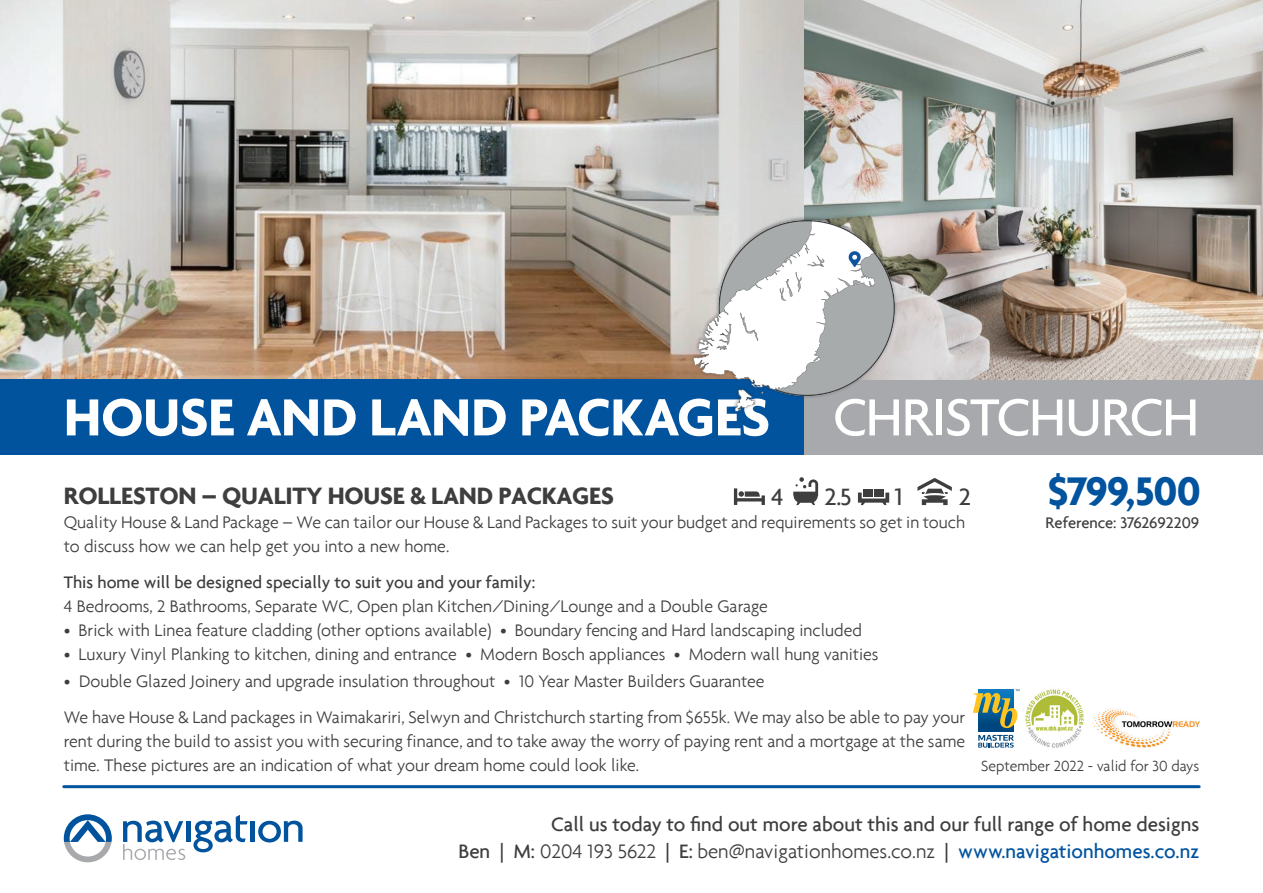
<style>
.page{position:relative;width:1263px;height:893px;background:#fff}
.page>*{position:absolute;margin:0;border:0;box-sizing:border-box;transform-origin:0 0}
.t1{font:700 56.4px "Agenda";letter-spacing:-.005em;color:#fff}
.t2{font:700 43.05px "Agenda";letter-spacing:-.03em;color:#01539e}
.t3{font:700 25.5px "Agenda";letter-spacing:-.01em;color:#3e3e3f}
.t4{font:500 25.35px "Agenda";color:#3e3e3f}
.t5{font:500 21px/27px "Agenda";color:#3e3e3f;text-align:right}
.t6{font:300 18px/24px "Agenda";color:#3e3e3f}
.t7{font:500 18px "Agenda";color:#3e3e3f}
.t8{font:500 16.5px "Agenda";color:#3e3e3f}
.t9{font:300 15.75px "Agenda";color:#3e3e3f}
.s1{font-weight:500}
.s2{font-weight:300}
.s3{color:#01539e}
</style>
<div class="page">
<hr style="left:186px;top:821px;width:4px;height:21px;background:#01539e">
<svg style="left:193px;top:815px;width:55px;height:37px"></svg>
<hr style="left:251px;top:821px;width:4px;height:21px;background:#01539e">
<svg style="left:258px;top:821px;width:45px;height:21px"></svg>
<svg style="left:123px;top:821px;width:62px;height:39px"></svg>
<svg style="left:64px;top:814px;width:48px;height:48px"></svg>
<hr style="left:64px;top:785px;width:1135px;height:3px;background:#01539e">
<img style="left:1025px;top:689px;width:59px;height:59px">
<img style="left:1092px;top:708px;width:108px;height:40px">
<div style="left:978px;top:689px;width:35px;height:42px;background:#00467e"></div>
<svg style="left:973px;top:689px;width:46px;height:39px"></svg>
<svg style="left:978px;top:735px;width:36px;height:13px"></svg>
<img style="left:0;top:0;width:1263px;height:379px">
<div style="left:0;top:379px;width:805px;height:76px;background:#01539e"></div>
<div style="left:805px;top:379px;width:458px;height:76px;background:#a8a9ad"></div>
<svg style="left:734px;top:488px;width:31px;height:17px"></svg>
<div style="left:863px;top:489px;width:10px;height:8px;background:#3e3e3f"></div>
<div style="left:874px;top:489px;width:10px;height:8px;background:#3e3e3f"></div>
<svg style="left:858px;top:493px;width:31px;height:12px"></svg>
<svg style="left:793px;top:477px;width:25px;height:28px"></svg>
<svg style="left:917px;top:478px;width:35px;height:27px"></svg>
<img style="left:689px;top:212px;width:223px;height:206px">
<h1 class="t1" style="left:64px;top:383px;width:1137px">HOUSE AND LAND PACKAGES <span class="s1">CHRISTCHURCH</span></h1>
<h2 class="t2" style="left:1048px;top:465px;width:154px">$799,500</h2>
<p class="t8" style="left:1045px;top:513px;width:155px">Reference: 3762692209</p>
<h3 class="t3" style="left:64px;top:480px;width:552px">ROLLESTON – QUALITY HOUSE &amp; LAND PACKAGES</h3>
<p class="t6" style="left:64px;top:510px;width:903px">Quality House &amp; Land Package – We can tailor our House &amp; Land Packages to suit your budget and requirements so get in touch to discuss how we can help get you into a new home.</p>
<p class="t7" style="left:64px;top:571px;width:473px">This home will be designed specially to suit you and your family:</p>
<p class="t6" style="left:64px;top:594px;width:705px">4 Bedrooms, 2 Bathrooms, Separate WC, Open plan Kitchen/Dining/Lounge and a Double Garage</p>
<p class="t6" style="left:64px;top:618px;width:800px">• Brick with Linea feature cladding (other options available) • Boundary fencing and Hard landscaping included</p>
<p class="t6" style="left:64px;top:642px;width:816px">• Luxury Vinyl Planking to kitchen, dining and entrance • Modern Bosch appliances • Modern wall hung vanities</p>
<p class="t6" style="left:64px;top:663px;width:903px;line-height:36px">• Double Glazed Joinery and upgrade insulation throughout • 10 Year Master Builders Guarantee<br>We have House &amp; Land packages in Waimakariri, Selwyn and Christchurch starting from $655k. We may also be able to pay your</p>
<p class="t6" style="left:64px;top:729px;width:903px">rent during the build to assist you with securing finance, and to take away the worry of paying rent and a mortgage at the same time. These pictures are an indication of what your dream home could look like.</p>
<h3 class="t4" style="left:771px;top:481px;width:14px">4</h3>
<h3 class="t4" style="left:825px;top:481px;width:29px">2.5</h3>
<h3 class="t4" style="left:894px;top:481px;width:10px">1</h3>
<h3 class="t4" style="left:959px;top:481px;width:14px">2</h3>
<p class="t9" style="left:981px;top:757px;width:219px">September 2022 - valid for 30 days</p>
<p class="t5" style="left:458px;top:810px;width:742px">Call us today to find out more about this and our full range of home designs<br>Ben | M: <span class="s2">0204 193 5622</span> | E: <span class="s2">ben@navigationhomes.co.nz</span> | <span class="s3">www.navigationhomes.co.nz</span></p>
</div>
